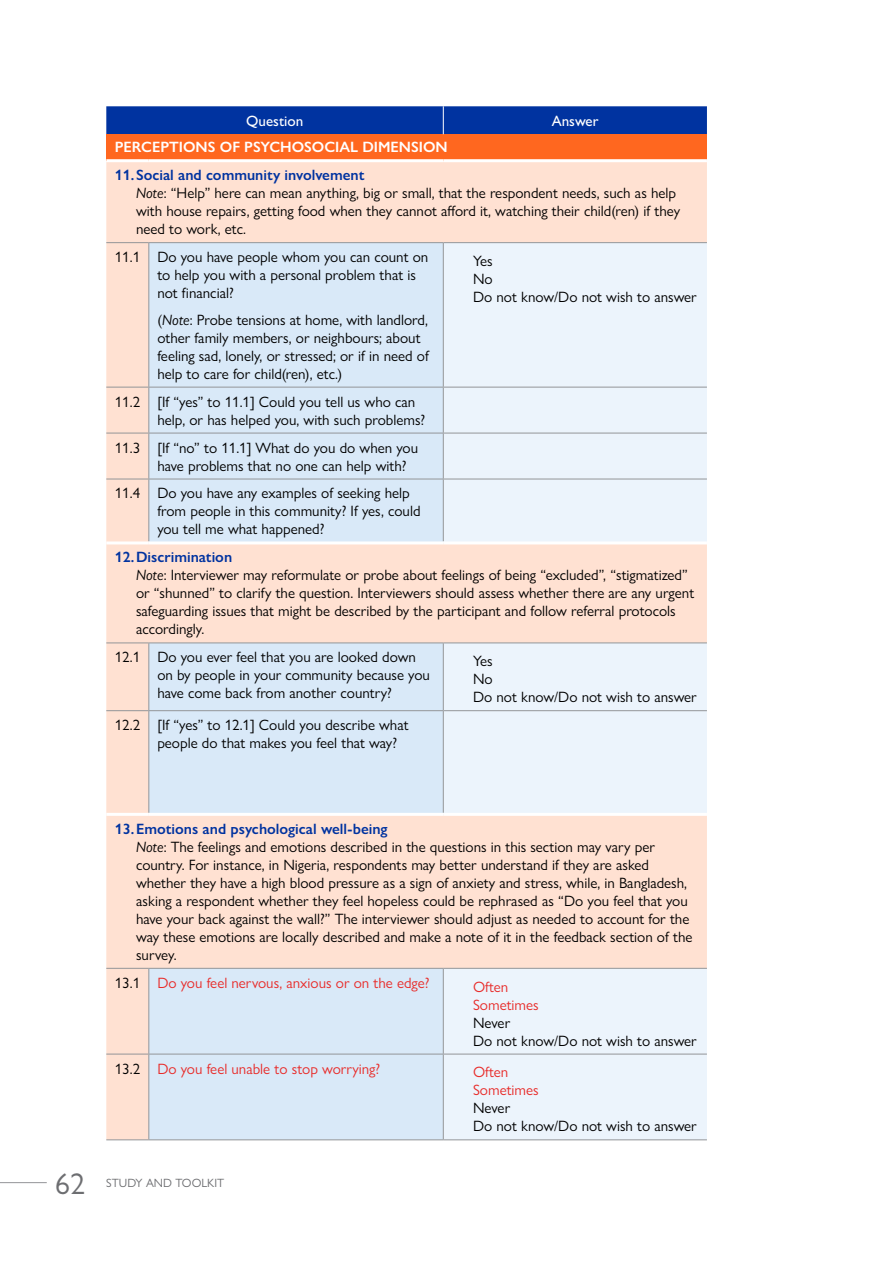
<style>
.page{position:relative;width:893px;height:1263px;background:#fff}
.page>*{position:absolute;margin:0;border:0;box-sizing:border-box;transform-origin:0 0}
.t1{font:30px "Gill Sans Nova";color:#6d6e71}
.t2{font:15px/18px "Gill Sans Nova";color:#000}
.t3{font:15px/18px "Gill Sans Nova";color:#e82c2a}
.t4{font:600 15px "Gill Sans Nova";color:#fff}
.t5{font:500 15px "Gill Sans Nova";color:#fff}
.t6{font:12px "Gill Sans Nova";color:#6d6e71}
.s1{font-weight:600;color:#0033a0}
.s2{font-style:italic}
.s3{color:#000}
</style>
<div class="page">
<hr style="left:0;top:1182px;width:47px;height:1px;background:#939598">
<div style="left:106px;top:134px;width:601px;height:27px;background:#ff671f"></div>
<div style="left:106px;top:162px;width:601px;height:977px;background:#ffe1d2"></div>
<svg style="left:149px;top:243px;width:294px;height:896px;fill:#d9e9f8"></svg>
<svg style="left:443px;top:243px;width:264px;height:896px;fill:#ecf4fc"></svg>
<hr style="left:106px;top:242px;width:43px;height:1px;background:#939598">
<hr style="left:149px;top:242px;width:294px;height:1px;background:#939598">
<hr style="left:148px;top:243px;width:1px;height:144px;background:#939598">
<hr style="left:443px;top:242px;width:264px;height:1px;background:#939598">
<hr style="left:443px;top:243px;width:1px;height:144px;background:#939598">
<hr style="left:106px;top:387px;width:43px;height:1px;background:#939598">
<hr style="left:149px;top:387px;width:294px;height:1px;background:#939598">
<hr style="left:148px;top:387px;width:1px;height:46px;background:#939598">
<hr style="left:443px;top:387px;width:264px;height:1px;background:#939598">
<hr style="left:443px;top:387px;width:1px;height:46px;background:#939598">
<hr style="left:106px;top:433px;width:43px;height:1px;background:#939598">
<hr style="left:149px;top:433px;width:294px;height:1px;background:#939598">
<hr style="left:148px;top:433px;width:1px;height:46px;background:#939598">
<hr style="left:443px;top:433px;width:264px;height:1px;background:#939598">
<hr style="left:443px;top:433px;width:1px;height:46px;background:#939598">
<hr style="left:106px;top:479px;width:43px;height:1px;background:#939598">
<hr style="left:149px;top:479px;width:294px;height:1px;background:#939598">
<hr style="left:148px;top:479px;width:1px;height:62px;background:#939598">
<hr style="left:443px;top:479px;width:264px;height:1px;background:#939598">
<hr style="left:443px;top:479px;width:1px;height:62px;background:#939598">
<hr style="left:106px;top:642px;width:43px;height:1px;background:#939598">
<hr style="left:149px;top:642px;width:294px;height:1px;background:#939598">
<hr style="left:148px;top:643px;width:1px;height:67px;background:#939598">
<hr style="left:443px;top:642px;width:264px;height:1px;background:#939598">
<hr style="left:443px;top:643px;width:1px;height:67px;background:#939598">
<hr style="left:106px;top:710px;width:43px;height:1px;background:#939598">
<hr style="left:149px;top:710px;width:294px;height:1px;background:#939598">
<hr style="left:148px;top:711px;width:1px;height:102px;background:#939598">
<hr style="left:443px;top:710px;width:264px;height:1px;background:#939598">
<hr style="left:443px;top:711px;width:1px;height:102px;background:#939598">
<hr style="left:106px;top:968px;width:43px;height:1px;background:#939598">
<hr style="left:149px;top:968px;width:294px;height:1px;background:#939598">
<hr style="left:148px;top:969px;width:1px;height:85px;background:#939598">
<hr style="left:443px;top:968px;width:264px;height:1px;background:#939598">
<hr style="left:443px;top:969px;width:1px;height:85px;background:#939598">
<hr style="left:106px;top:1054px;width:43px;height:1px;background:#939598">
<hr style="left:149px;top:1054px;width:294px;height:1px;background:#939598">
<hr style="left:148px;top:1054px;width:1px;height:85px;background:#939598">
<hr style="left:443px;top:1054px;width:264px;height:1px;background:#939598">
<hr style="left:443px;top:1054px;width:1px;height:85px;background:#939598">
<hr style="left:106px;top:1139px;width:43px;height:1px;background:#939598">
<hr style="left:149px;top:1139px;width:294px;height:1px;background:#939598">
<hr style="left:443px;top:1139px;width:264px;height:1px;background:#939598">
<div style="left:106px;top:106px;width:601px;height:28px;background:#0033a0"></div>
<hr style="left:106px;top:159px;width:43px;height:3px;background:#fff">
<hr style="left:149px;top:159px;width:294px;height:3px;background:#fff">
<hr style="left:443px;top:159px;width:264px;height:3px;background:#fff">
<hr style="left:106px;top:541px;width:43px;height:3px;background:#fff">
<hr style="left:149px;top:541px;width:294px;height:3px;background:#fff">
<hr style="left:443px;top:541px;width:264px;height:3px;background:#fff">
<hr style="left:106px;top:813px;width:43px;height:3px;background:#fff">
<hr style="left:149px;top:813px;width:294px;height:3px;background:#fff">
<hr style="left:443px;top:813px;width:264px;height:3px;background:#fff">
<p class="t5" style="left:246px;top:111px;width:59px">Question</p>
<p class="t5" style="left:552px;top:111px;width:48px">Answer</p>
<p class="t4" style="left:115px;top:138px;width:334px">PERCEPTIONS OF PSYCHOSOCIAL DIMENSION</p>
<p class="t2" style="left:136px;top:166px;width:546px;text-indent:-21px"><span class="s1">11.Social and community involvement<br></span><span class="s2">Note</span>: “Help” here can mean anything, big or small, that the respondent needs, such as help with house repairs, getting food when they cannot afford it, watching their child(ren) if they need to work, etc.</p>
<p class="t2" style="left:157px;top:248px;width:272px;text-indent:-43px">11.1 Do you have people whom you can count on to help you with a personal problem that is not financial?</p>
<p class="t2" style="left:157px;top:310px;width:273px">(<span class="s2">Note</span>: Probe tensions at home, with landlord, other family members, or neighbours; about feeling sad, lonely, or stressed; or if in need of help to care for child(ren), etc.)</p>
<p class="t2" style="left:473px;top:252px;width:225px">Yes<br>No<br>Do not know/Do not wish to answer</p>
<p class="t2" style="left:157px;top:392px;width:269px;text-indent:-43px">11.2 [If “yes” to 11.1] Could you tell us who can help, or has helped you, with such problems?</p>
<p class="t2" style="left:157px;top:438px;width:262px;text-indent:-43px">11.3 [If “no” to 11.1] What do you do when you have problems that no one can help with?</p>
<p class="t2" style="left:157px;top:484px;width:265px;text-indent:-43px">11.4 Do you have any examples of seeking help from people in this community? If yes, could you tell me what happened?</p>
<p class="t2" style="left:136px;top:548px;width:560px;text-indent:-21px"><span class="s1">12.Discrimination<br></span><span class="s2">Note</span>: Interviewer may reformulate or probe about feelings of being “excluded”, “stigmatized” or “shunned” to clarify the question. Interviewers should assess whether there are any urgent safeguarding issues that might be described by the participant and follow referral protocols accordingly.</p>
<p class="t2" style="left:157px;top:648px;width:274px;text-indent:-43px">12.1 Do you ever feel that you are looked down on by people in your community because you have come back from another country?</p>
<p class="t2" style="left:473px;top:652px;width:225px">Yes<br>No<br>Do not know/Do not wish to answer</p>
<p class="t2" style="left:157px;top:716px;width:253px;text-indent:-43px">12.2 [If “yes” to 12.1] Could you describe what people do that makes you feel that way?</p>
<p class="t2" style="left:136px;top:819px;width:558px;text-indent:-21px"><span class="s1">13.Emotions and psychological well-being<br></span><span class="s2">Note</span>: The feelings and emotions described in the questions in this section may vary per country. For instance, in Nigeria, respondents may better understand if they are asked whether they have a high blood pressure as a sign of anxiety and stress, while, in Bangladesh, asking a respondent whether they feel hopeless could be rephrased as “Do you feel that you have your back against the wall?” The interviewer should adjust as needed to account for the way these emotions are locally described and make a note of it in the feedback section of the survey.</p>
<p class="t3" style="left:115px;top:973px;width:316px"><span class="s3">13.1</span> Do you feel nervous, anxious or on the edge?</p>
<p class="t3" style="left:473px;top:977px;width:67px">Often<br>Sometimes</p>
<p class="t2" style="left:473px;top:1013px;width:225px">Never<br>Do not know/Do not wish to answer</p>
<p class="t3" style="left:115px;top:1059px;width:267px"><span class="s3">13.2</span> Do you feel unable to stop worrying?</p>
<p class="t3" style="left:473px;top:1063px;width:67px">Often<br>Sometimes</p>
<p class="t2" style="left:473px;top:1099px;width:225px">Never<br>Do not know/Do not wish to answer</p>
<h1 class="t1" style="left:55px;top:1165px;width:31px">62</h1>
<p class="t6" style="left:106px;top:1175px;width:119px">STUDY AND TOOLKIT</p>
</div>
